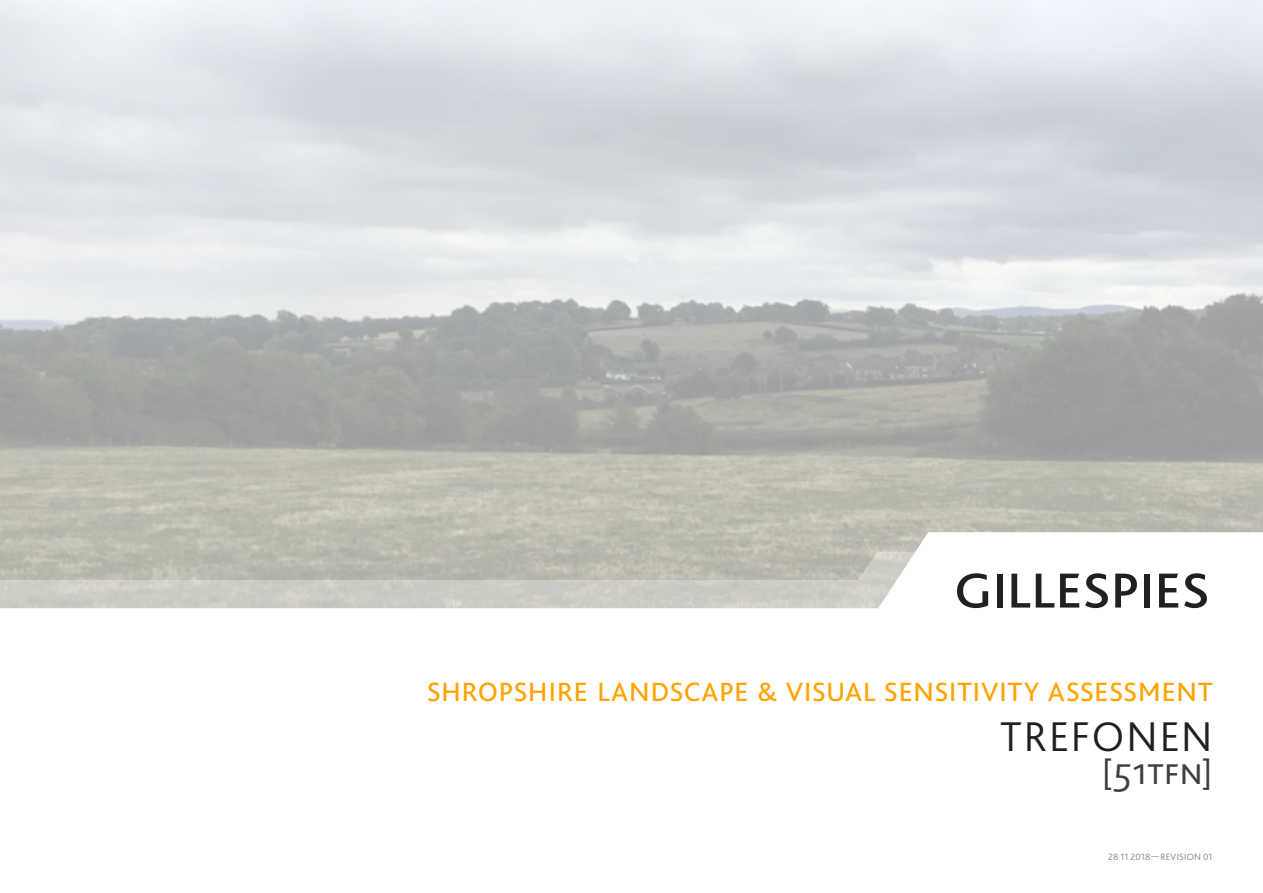
<style>
.page{position:relative;width:1263px;height:893px;background:#fff}
.page>*{position:absolute;margin:0;border:0;box-sizing:border-box;transform-origin:0 0}
.t1{font:300 43.5px "Bliss 2";letter-spacing:.04em;color:#231f20}
.t2{font:300 40.5px "Bliss 2";letter-spacing:-.005em;color:#3e3e3f}
.t3{font:300 37.5px "Bliss 2";color:#ffa300}
.Body_Copy{font:300 9.6px "Bliss 2";letter-spacing:.02em;color:#808285}
</style>
<div class="page">
<svg style="left:0;top:495px;width:1263px;height:114px"></svg>
<svg style="left:957px;top:573px;width:31px;height:35px"></svg>
<div style="left:997px;top:574px;width:5px;height:34px;background:#231f20"></div>
<svg style="left:1011px;top:574px;width:19px;height:34px"></svg>
<svg style="left:1036px;top:574px;width:18px;height:34px"></svg>
<svg style="left:1060px;top:574px;width:19px;height:34px"></svg>
<svg style="left:1085px;top:573px;width:23px;height:35px"></svg>
<svg style="left:1115px;top:574px;width:22px;height:34px"></svg>
<div style="left:1144px;top:574px;width:6px;height:34px;background:#231f20"></div>
<svg style="left:1159px;top:574px;width:19px;height:34px"></svg>
<svg style="left:1184px;top:573px;width:23px;height:35px"></svg>
<p class="t3" style="left:427px;top:666px;width:787px">shropshire landscape &amp; visual sensitivity assessment</p>
<p class="t1" style="left:1000px;top:709px;width:214px">TREFONEN</p>
<p class="t2" style="left:1102px;top:745px;width:112px">[51tfn]</p>
<p class="Body_Copy" style="left:1108px;top:851px;width:106px">28 11 2018—REVISION 01</p>
</div>
